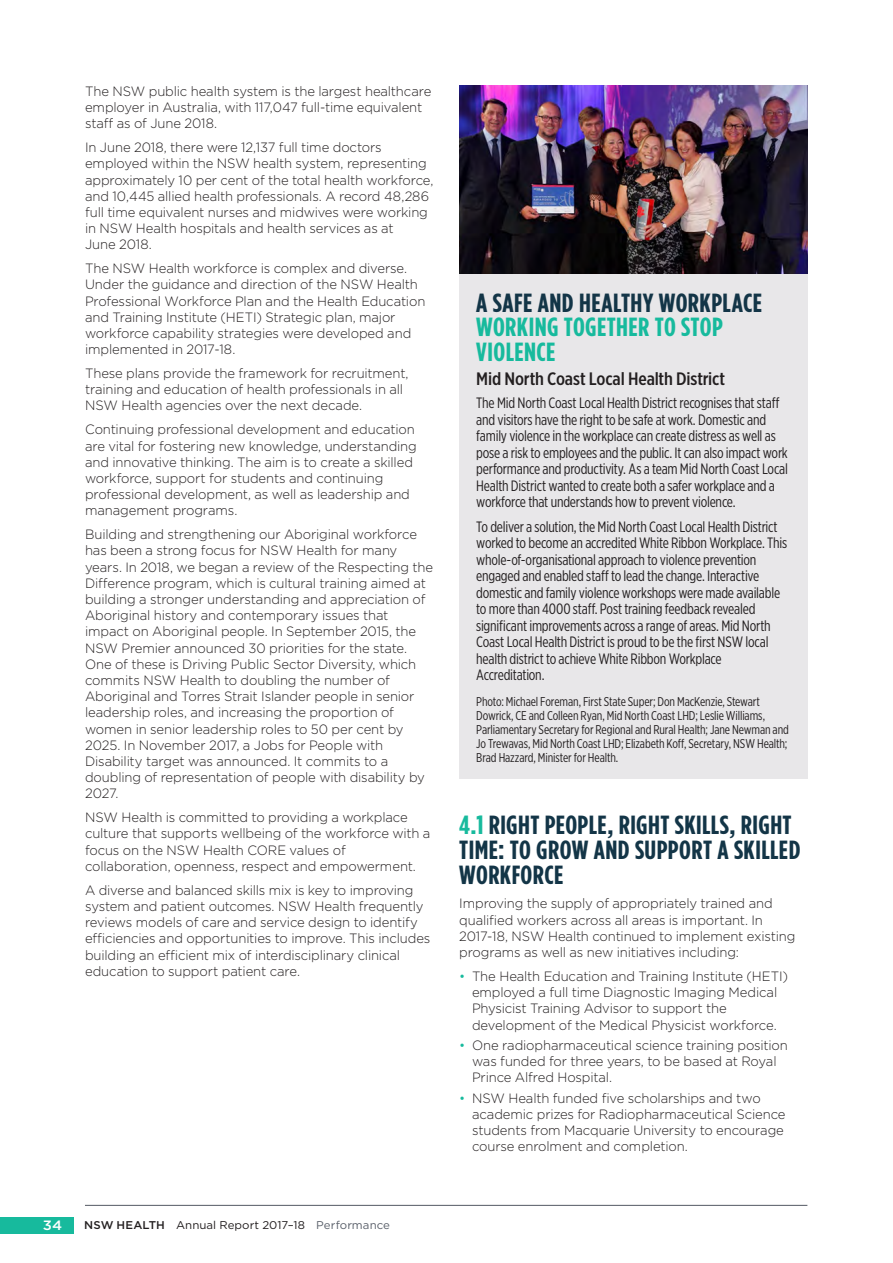
<style>
.page{position:relative;width:893px;height:1263px;background:#fff}
.page>*{position:absolute;margin:0;border:0;box-sizing:border-box;transform-origin:0 0}
.Priority_H2{font:700 26.25px/24.8px "Gotham Condensed";letter-spacing:.015em;color:#133547;scale:1.07 1}
.H2_Case_Study{font:700 26.25px/24.8px "Gotham Condensed";letter-spacing:.015em;color:#17ba9d;scale:1.07 1}
.H3_Case_Study{font:500 18px "Gotham X Narrow";letter-spacing:-.01em;color:#231f20;scale:1.07 1}
.Body_Case_Sgtudy{font:15px/16.5px "Gotham X Narrow";letter-spacing:-.015em;color:#231f20}
.Body{font:300 13.5px/16.2px "Gotham";letter-spacing:-.01em;color:#231f20}
.Bullets{font:300 13.5px/16.2px "Gotham";letter-spacing:-.01em;color:#231f20}
.Bullet_last{font:300 13.5px/16.2px "Gotham";letter-spacing:-.01em;color:#231f20}
.t1{font:500 13.5px "Gotham";color:#fff;scale:1.1 1}
.Photo_caption_Case_S{font:12.75px/14px "Gotham X Narrow";letter-spacing:-.005em;color:#231f20}
.t2{font:11.25px "Gotham";letter-spacing:.005em;color:#231f20}
.s1{color:#133547}
.s2{color:#17ba9d}
.s3{font-weight:500}
.s4{color:#5b616b}
</style>
<div class="page">
<div style="left:0;top:1217px;width:73px;height:17px;background:#17ba9d"></div>
<hr style="left:85px;top:1205px;width:722px;height:1px;background:#5b616b">
<div style="left:459px;top:274px;width:349px;height:505px;background:#e8e7e9"></div>
<img style="left:459px;top:85px;width:349px;height:189px">
<p class="Body" style="left:85px;top:83px;width:348px">The NSW public health system is the largest healthcare employer in Australia, with 117,047 full-time equivalent staff as of June 2018.</p>
<p class="Body" style="left:85px;top:139px;width:350px">In June 2018, there were 12,137 full time doctors employed within the NSW health system, representing approximately 10 per cent of the total health workforce, and 10,445 allied health professionals. A record 48,286 full time equivalent nurses and midwives were working in NSW Health hospitals and health services as at<br>June 2018.</p>
<p class="Body" style="left:85px;top:260px;width:342px">The NSW Health workforce is complex and diverse.<br>Under the guidance and direction of the NSW Health Professional Workforce Plan and the Health Education and Training Institute (HETI) Strategic plan, major workforce capability strategies were developed and implemented in 2017-18.</p>
<p class="Body" style="left:85px;top:365px;width:325px">These plans provide the framework for recruitment, training and education of health professionals in all<br>NSW Health agencies over the next decade.</p>
<p class="Body" style="left:85px;top:421px;width:333px">Continuing professional development and education are vital for fostering new knowledge, understanding and innovative thinking. The aim is to create a skilled workforce, support for students and continuing professional development, as well as leadership and management programs.</p>
<p class="Body" style="left:85px;top:526px;width:350px">Building and strengthening our Aboriginal workforce has been a strong focus for NSW Health for many years. In 2018, we began a review of the Respecting the Difference program, which is cultural training aimed at building a stronger understanding and appreciation of Aboriginal history and contemporary issues that impact on Aboriginal people. In September 2015, the NSW Premier announced 30 priorities for the state.<br>One of these is Driving Public Sector Diversity, which commits NSW Health to doubling the number of Aboriginal and Torres Strait Islander people in senior leadership roles, and increasing the proportion of women in senior leadership roles to 50 per cent by 2025. In November 2017, a Jobs for People with Disability target was announced. It commits to a doubling of representation of people with disability by 2027.</p>
<p class="Body" style="left:85px;top:809px;width:347px">NSW Health is committed to providing a workplace culture that supports wellbeing of the workforce with a focus on the NSW Health CORE values of collaboration, openness, respect and empowerment.</p>
<p class="Body" style="left:85px;top:881px;width:347px">A diverse and balanced skills mix is key to improving system and patient outcomes. NSW Health frequently reviews models of care and service design to identify efficiencies and opportunities to improve. This includes building an efficient mix of interdisciplinary clinical education to support patient care.</p>
<p class="H2_Case_Study" style="left:476px;top:290px;width:268px"><span class="s1">A SAFE AND HEALTHY WORKPLACE<br></span>WORKING TOGETHER TO STOP<br>VIOLENCE</p>
<p class="H3_Case_Study" style="left:476px;top:368px;width:234px">Mid North Coast Local Health District</p>
<p class="Body_Case_Sgtudy" style="left:476px;top:395px;width:313px">The Mid North Coast Local Health District recognises that staff and visitors have the right to be safe at work. Domestic and family violence in the workplace can create distress as well as pose a risk to employees and the public. It can also impact work performance and productivity. As a team Mid North Coast Local Health District wanted to create both a safer workplace and a workforce that understands how to prevent violence.</p>
<p class="Body_Case_Sgtudy" style="left:476px;top:518px;width:313px">To deliver a solution, the Mid North Coast Local Health District worked to become an accredited White Ribbon Workplace. This whole-of-organisational approach to violence prevention engaged and enabled staff to lead the change. Interactive domestic and family violence workshops were made available to more than 4000 staff. Post training feedback revealed significant improvements across a range of areas. Mid North Coast Local Health District is proud to be the first NSW local health district to achieve White Ribbon Workplace Accreditation.</p>
<p class="Photo_caption_Case_S" style="left:476px;top:694px;width:314px">Photo: Michael Foreman, First State Super; Don MacKenzie, Stewart Dowrick, CE and Colleen Ryan, Mid North Coast LHD; Leslie Williams, Parliamentary Secretary for Regional and Rural Health; Jane Newman and Jo Trewavas, Mid North Coast LHD; Elizabeth Koff, Secretary, NSW Health; Brad Hazzard, Minister for Health.</p>
<p class="Priority_H2" style="left:459px;top:812px;width:320px"><span class="s2">4.1</span> RIGHT PEOPLE, RIGHT SKILLS, RIGHT<br>TIME: TO GROW AND SUPPORT A SKILLED<br>WORKFORCE</p>
<p class="Body" style="left:459px;top:895px;width:338px">Improving the supply of appropriately trained and qualified workers across all areas is important. In 2017-18, NSW Health continued to implement existing programs as well as new initiatives including:</p>
<p class="Bullets" style="left:472px;top:968px;width:318px;text-indent:-13px"><span class="s2">•</span> The Health Education and Training Institute (HETI) employed a full time Diagnostic Imaging Medical Physicist Training Advisor to support the development of the Medical Physicist workforce.</p>
<p class="Bullets" style="left:472px;top:1037px;width:317px;text-indent:-13px"><span class="s2">•</span> One radiopharmaceutical science training position was funded for three years, to be based at Royal<br>Prince Alfred Hospital.</p>
<p class="Bullet_last" style="left:472px;top:1089px;width:315px;text-indent:-13px"><span class="s2">•</span> NSW Health funded five scholarships and two academic prizes for Radiopharmaceutical Science students from Macquarie University to encourage course enrolment and completion.</p>
<p class="t1" style="left:43px;top:1217px;width:19px">34</p>
<p class="t2" style="left:84px;top:1218px;width:307px"><span class="s3">NSW HEALTH</span> Annual Report 2017–18 <span class="s4">Performance</span></p>
</div>
